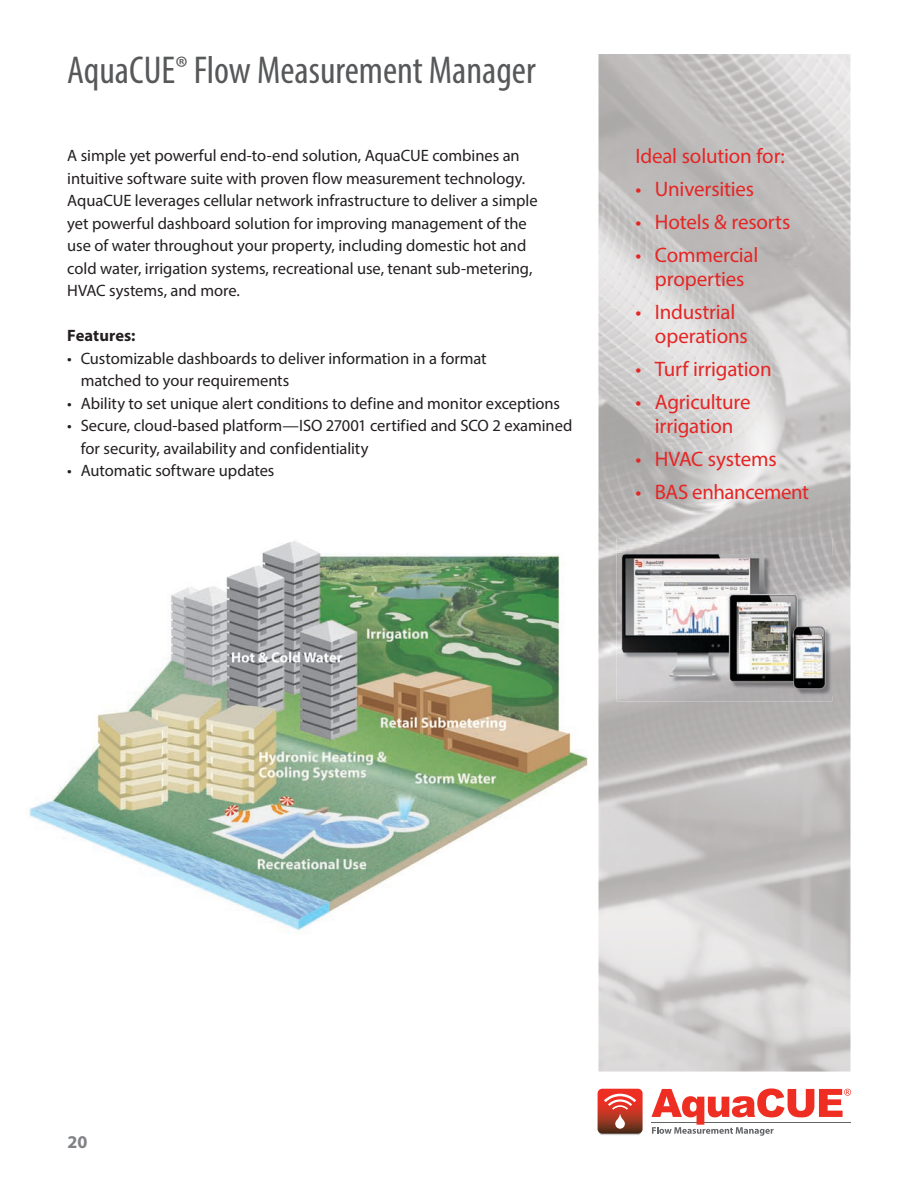
<style>
.page{position:relative;width:918px;height:1188px;background:#fff}
.page>*{position:absolute;margin:0;border:0;box-sizing:border-box;transform-origin:0 0}
.t1{font:condensed 39px "Myriad Pro";color:#57585a}
.t2{font:21px/24px "Myriad Pro";letter-spacing:-.01em;color:#e42625;text-align:center}
.t3{font:700 18px "Myriad Pro";color:#808285}
.t4{font:16.5px/22.5px "Myriad Pro";letter-spacing:-.005em;color:#231f20}
.t5{font:700 16.5px "Myriad Pro";letter-spacing:.005em;color:#231f20}
.s1{font-size:33px}
</style>
<div class="page">
<img style="left:598px;top:54px;width:252px;height:1018px">
<img style="left:29px;top:541px;width:559px;height:390px">
<div style="left:599px;top:1130px;width:42px;height:5px;background:#d1d2d4;border-radius:2px"></div>
<svg style="left:598px;top:1089px;width:45px;height:45px;background:#c04f41"></svg>
<svg style="left:651px;top:1088px;width:200px;height:48px"></svg>
<img style="left:616px;top:538px;width:216px;height:163px">
<img style="left:623px;top:556px;width:209px;height:139px">
<h1 class="t1" style="left:67px;top:47px;width:470px">AquaCUE<span class="s1">®</span> Flow Measurement Manager</h1>
<p class="t4" style="left:67px;top:144px;width:472px">A simple yet powerful end-to-end solution, AquaCUE combines an intuitive software suite with proven flow measurement technology.<br>AquaCUE leverages cellular network infrastructure to deliver a simple yet powerful dashboard solution for improving management of the use of water throughout your property, including domestic hot and cold water, irrigation systems, recreational use, tenant sub-metering, HVAC systems, and more.</p>
<p class="t5" style="left:67px;top:325px;width:70px">Features:</p>
<p class="t4" style="left:81px;top:347px;width:407px;text-indent:-13px">• Customizable dashboards to deliver information in a format matched to your requirements</p>
<p class="t4" style="left:67px;top:392px;width:494px">• Ability to set unique alert conditions to define and monitor exceptions</p>
<p class="t4" style="left:81px;top:414px;width:493px;text-indent:-13px">• Secure, cloud-based platform—ISO 27001 certified and SCO 2 examined for security, availability and confidentiality</p>
<p class="t4" style="left:67px;top:459px;width:209px">• Automatic software updates</p>
<p class="t2" style="left:635px;top:144px;width:151px">Ideal solution for:</p>
<p class="t2" style="left:635px;top:177px;width:120px">• Universities</p>
<p class="t2" style="left:635px;top:210px;width:157px">• Hotels &amp; resorts</p>
<p class="t2" style="left:635px;top:243px;width:124px">• Commercial properties</p>
<p class="t2" style="left:655px;top:300px;width:94px;text-align:left;text-indent:-20px">• Industrial operations</p>
<p class="t2" style="left:635px;top:357px;width:138px">• Turf irrigation</p>
<p class="t2" style="left:635px;top:390px;width:117px">• Agriculture irrigation</p>
<p class="t2" style="left:635px;top:446px;width:143px">• HVAC systems</p>
<p class="t2" style="left:635px;top:480px;width:175px">• BAS enhancement</p>
<p class="t3" style="left:68px;top:1130px;width:21px">20</p>
</div>
